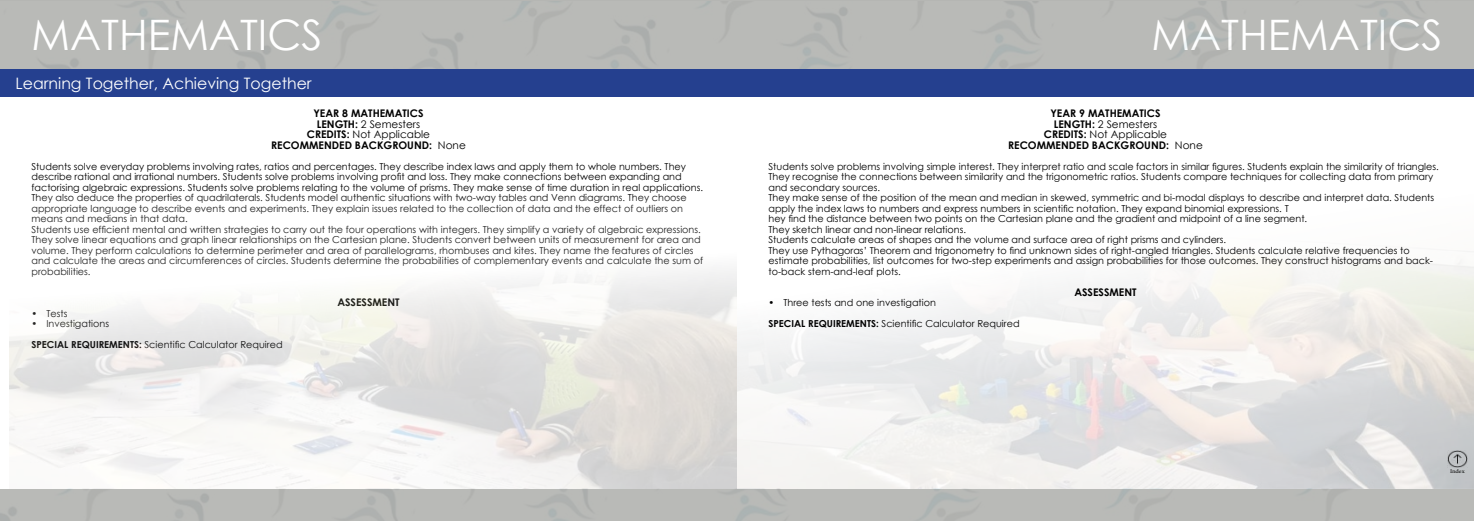
<style>
.page{position:relative;width:1474px;height:521px;background:#fff}
.page>*{position:absolute;margin:0;border:0;box-sizing:border-box;transform-origin:0 0}
.t1{font:42px "Century Gothic";color:#fff}
.t2{font:15.75px "Century Gothic";color:#fff}
.t3{font:700 10.5px/10.5px "Century Gothic";color:#000;text-align:center}
.t4{font:9.62px/10.5px "Century Gothic";color:#000}
.t5{font:5.6px "Minion Pro";color:#000;scale:1.14 1}
.s1{font-weight:400}
.s2{font-weight:700}
</style>
<div class="page">
<div style="left:0;top:0;width:1473px;height:75px;background:#b5b6b3"></div>
<div style="left:0;top:70px;width:1473px;height:27px;background:#25408f"></div>
<img style="left:1447px;top:450px;width:20px;height:18px">
<img style="left:10px;top:269px;width:727px;height:220px">
<h1 class="t1" style="left:32px;top:6px;width:292px">MATHEMATICS</h1>
<h1 class="t1" style="left:1151px;top:6px;width:292px">MATHEMATICS</h1>
<h2 class="t2" style="left:16px;top:72px;width:297px">Learning Together, Achieving Together</h2>
<p class="t3" style="left:271px;top:107px;width:196px">YEAR 8 MATHEMATICS<br>LENGTH: <span class="s1">2 Semesters<br></span>CREDITS: <span class="s1">Not Applicable<br></span>RECOMMENDED BACKGROUND: <span class="s1">None</span></p>
<p class="t4" style="left:32px;top:161px;width:673px">Students solve everyday problems involving rates, ratios and percentages. They describe index laws and apply them to whole numbers. They describe rational and irrational numbers. Students solve problems involving profit and loss. They make connections between expanding and factorising algebraic expressions. Students solve problems relating to the volume of prisms. They make sense of time duration in real applications.<br>They also deduce the properties of quadrilaterals. Students model authentic situations with two-way tables and Venn diagrams. They choose appropriate language to describe events and experiments. They explain issues related to the collection of data and the effect of outliers on means and medians in that data.<br>Students use efficient mental and written strategies to carry out the four operations with integers. They simplify a variety of algebraic expressions.<br>They solve linear equations and graph linear relationships on the Cartesian plane. Students convert between units of measurement for area and volume. They perform calculations to determine perimeter and area of parallelograms, rhombuses and kites. They name the features of circles and calculate the areas and circumferences of circles. Students determine the probabilities of complementary events and calculate the sum of probabilities.</p>
<p class="t3" style="left:337px;top:296px;width:64px">ASSESSMENT</p>
<p class="t4" style="left:32px;top:308px;width:37px">• Tests</p>
<p class="t4" style="left:32px;top:313px;width:253px;line-height:21px">• Investigations<br><span class="s2">SPECIAL REQUIREMENTS:</span> Scientific Calculator Required</p>
<p class="t3" style="left:1008px;top:107px;width:196px">YEAR 9 MATHEMATICS<br>LENGTH: <span class="s1">2 Semesters<br></span>CREDITS: <span class="s1">Not Applicable<br></span>RECOMMENDED BACKGROUND: <span class="s1">None</span></p>
<p class="t4" style="left:768px;top:161px;width:672px">Students solve problems involving simple interest. They interpret ratio and scale factors in similar figures. Students explain the similarity of triangles.<br>They recognise the connections between similarity and the trigonometric ratios. Students compare techniques for collecting data from primary and secondary sources.<br>They make sense of the position of the mean and median in skewed, symmetric and bi-modal displays to describe and interpret data. Students apply the index laws to numbers and express numbers in scientific notation. They expand binomial expressions. T<br>hey find the distance between two points on the Cartesian plane and the gradient and midpoint of a line segment.<br>They sketch linear and non-linear relations.<br>Students calculate areas of shapes and the volume and surface area of right prisms and cylinders.<br>They use Pythagoras’ Theorem and trigonometry to find unknown sides of right-angled triangles. Students calculate relative frequencies to estimate probabilities, list outcomes for two-step experiments and assign probabilities for those outcomes. They construct histograms and back&shy;to-back stem-and-leaf plots.</p>
<p class="t3" style="left:1074px;top:286px;width:64px">ASSESSMENT</p>
<p class="t4" style="left:768px;top:292px;width:253px;line-height:21px">• Three tests and one investigation<br><span class="s2">SPECIAL REQUIREMENTS:</span> Scientific Calculator Required</p>
<p class="t5" style="left:1449px;top:467px;width:14px">Index</p>
</div>
